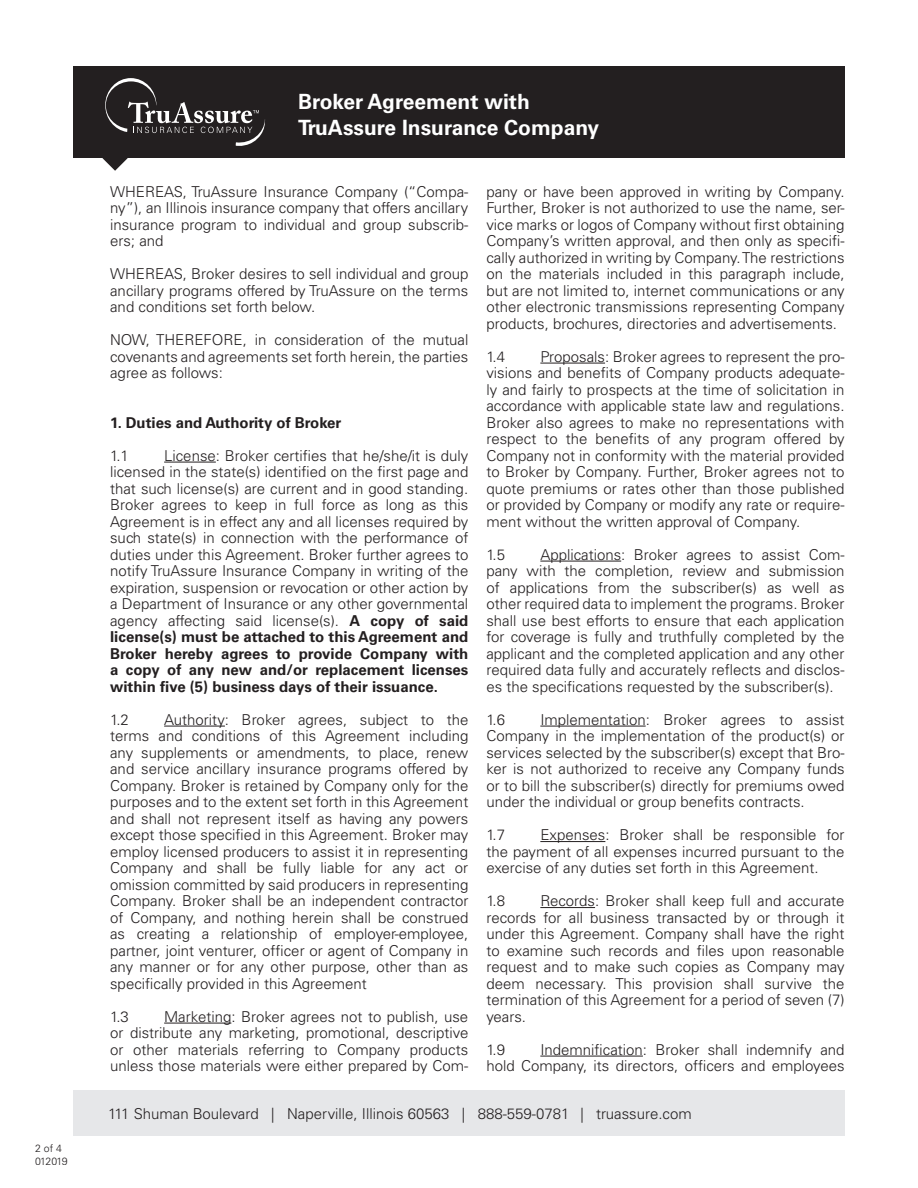
<style>
.page{position:relative;width:918px;height:1188px;background:#fff}
.page>*{position:absolute;margin:0;border:0;box-sizing:border-box;transform-origin:0 0}
.t1{font:700 21px/25.5px "Univers";color:#fff}
.t2{font:300 15px/16.5px "Univers";color:#231f20;text-align:justify}
.t3{font:700 15px "Univers";color:#231f20}
.t4{font:300 10.5px/12.6px "Univers";letter-spacing:-.05em;color:#231f20}
.s1{font-weight:700}
</style>
<div class="page">
<div style="left:73px;top:1090px;width:772px;height:45px;background:#e6e7e9"></div>
<div style="left:73px;top:66px;width:772px;height:92px;background:#231f20"></div>
<svg style="left:102px;top:78px;width:163px;height:93px"></svg>
<hr style="left:164px;top:462px;width:52px;height:1px;background:#231f20">
<hr style="left:164px;top:726px;width:61px;height:1px;background:#231f20">
<hr style="left:164px;top:1023px;width:67px;height:1px;background:#231f20">
<hr style="left:540px;top:363px;width:65px;height:1px;background:#231f20">
<hr style="left:540px;top:561px;width:81px;height:1px;background:#231f20">
<hr style="left:540px;top:726px;width:106px;height:1px;background:#231f20">
<hr style="left:540px;top:841px;width:65px;height:1px;background:#231f20">
<hr style="left:540px;top:907px;width:55px;height:1px;background:#231f20">
<hr style="left:540px;top:1056px;width:103px;height:1px;background:#231f20">
<p class="t4" style="left:35px;top:1142px;width:34px">2 of 4<br>012019</p>
<p class="t1" style="left:298px;top:89px;width:303px">Broker Agreement with<br>TruAssure Insurance Company</p>
<p class="t2" style="left:110px;top:183px;width:360px">WHEREAS, TruAssure Insurance Company (“Compa&shy;ny”), an Illinois insurance company that offers ancillary insurance program to individual and group subscrib&shy;ers; and</p>
<p class="t2" style="left:110px;top:266px;width:360px">WHEREAS, Broker desires to sell individual and group ancillary programs offered by TruAssure on the terms and conditions set forth below.</p>
<p class="t2" style="left:110px;top:332px;width:360px">NOW, THEREFORE, in consideration of the mutual covenants and agreements set forth herein, the parties agree as follows:</p>
<p class="t3" style="left:110px;top:414px;width:233px">1. Duties and Authority of Broker</p>
<p class="t2" style="left:110px;top:447px;width:20px">1.1</p>
<p class="t2" style="left:110px;top:447px;width:360px;text-indent:54px">License: Broker certifies that he/she/it is duly licensed in the state(s) identified on the first page and that such license(s) are current and in good standing.<br>Broker agrees to keep in full force as long as this Agreement is in effect any and all licenses required by such state(s) in connection with the performance of duties under this Agreement. Broker further agrees to notify TruAssure Insurance Company in writing of the expiration, suspension or revocation or other action by a Department of Insurance or any other governmental agency affecting said license(s). <span class="s1">A copy of said license(s) must be attached to this Agreement and Broker hereby agrees to provide Company with a copy of any new and/or replacement licenses within five (5) business days of their issuance.</span></p>
<p class="t2" style="left:110px;top:711px;width:20px">1.2</p>
<p class="t2" style="left:110px;top:711px;width:360px;text-indent:54px">Authority: Broker agrees, subject to the terms and conditions of this Agreement including any supplements or amendments, to place, renew and service ancillary insurance programs offered by Company. Broker is retained by Company only for the purposes and to the extent set forth in this Agreement and shall not represent itself as having any powers except those specified in this Agreement. Broker may employ licensed producers to assist it in representing Company and shall be fully liable for any act or omission committed by said producers in representing Company. Broker shall be an independent contractor of Company, and nothing herein shall be construed as creating a relationship of employer-employee, partner, joint venturer, officer or agent of Company in any manner or for any other purpose, other than as specifically provided in this Agreement</p>
<p class="t2" style="left:110px;top:1008px;width:20px">1.3</p>
<p class="t2" style="left:110px;top:1008px;width:360px;text-indent:54px">Marketing: Broker agrees not to publish, use or distribute any marketing, promotional, descriptive or other materials referring to Company products unless those materials were either prepared by Com-</p>
<p class="t2" style="left:486px;top:183px;width:360px">pany or have been approved in writing by Company.<br>Further, Broker is not authorized to use the name, ser&shy;vice marks or logos of Company without first obtaining Company’s written approval, and then only as specifi&shy;cally authorized in writing by Company. The restrictions on the materials included in this paragraph include, but are not limited to, internet communications or any other electronic transmissions representing Company products, brochures, directories and advertisements.</p>
<p class="t2" style="left:486px;top:348px;width:20px">1.4</p>
<p class="t2" style="left:486px;top:348px;width:360px;text-indent:54px">Proposals: Broker agrees to represent the pro&shy;visions and benefits of Company products adequate&shy;ly and fairly to prospects at the time of solicitation in accordance with applicable state law and regulations.<br>Broker also agrees to make no representations with respect to the benefits of any program offered by Company not in conformity with the material provided to Broker by Company. Further, Broker agrees not to quote premiums or rates other than those published or provided by Company or modify any rate or require&shy;ment without the written approval of Company.</p>
<p class="t2" style="left:486px;top:546px;width:20px">1.5</p>
<p class="t2" style="left:486px;top:546px;width:360px;text-indent:54px">Applications: Broker agrees to assist Com&shy;pany with the completion, review and submission of applications from the subscriber(s) as well as other required data to implement the programs. Broker shall use best efforts to ensure that each application for coverage is fully and truthfully completed by the applicant and the completed application and any other required data fully and accurately reflects and disclos&shy;es the specifications requested by the subscriber(s).</p>
<p class="t2" style="left:486px;top:711px;width:20px">1.6</p>
<p class="t2" style="left:486px;top:711px;width:360px;text-indent:54px">Implementation: Broker agrees to assist Company in the implementation of the product(s) or services selected by the subscriber(s) except that Bro&shy;ker is not authorized to receive any Company funds or to bill the subscriber(s) directly for premiums owed under the individual or group benefits contracts.</p>
<p class="t2" style="left:486px;top:827px;width:20px">1.7</p>
<p class="t2" style="left:486px;top:827px;width:360px;text-indent:54px">Expenses: Broker shall be responsible for the payment of all expenses incurred pursuant to the exercise of any duties set forth in this Agreement.</p>
<p class="t2" style="left:486px;top:893px;width:20px">1.8</p>
<p class="t2" style="left:486px;top:893px;width:360px;text-indent:54px">Records: Broker shall keep full and accurate records for all business transacted by or through it under this Agreement. Company shall have the right to examine such records and files upon reasonable request and to make such copies as Company may deem necessary. This provision shall survive the termination of this Agreement for a period of seven (7) years.</p>
<p class="t2" style="left:486px;top:1041px;width:20px">1.9</p>
<p class="t2" style="left:486px;top:1041px;width:360px;text-align:right">Indemnification: Broker shall indemnify and<br>hold Company, its directors, officers and employees</p>
<p class="t2" style="left:108px;top:1106px;width:585px">111 Shuman Boulevard | Naperville, Illinois 60563 | 888-559-0781 | truassure.com</p>
</div>
